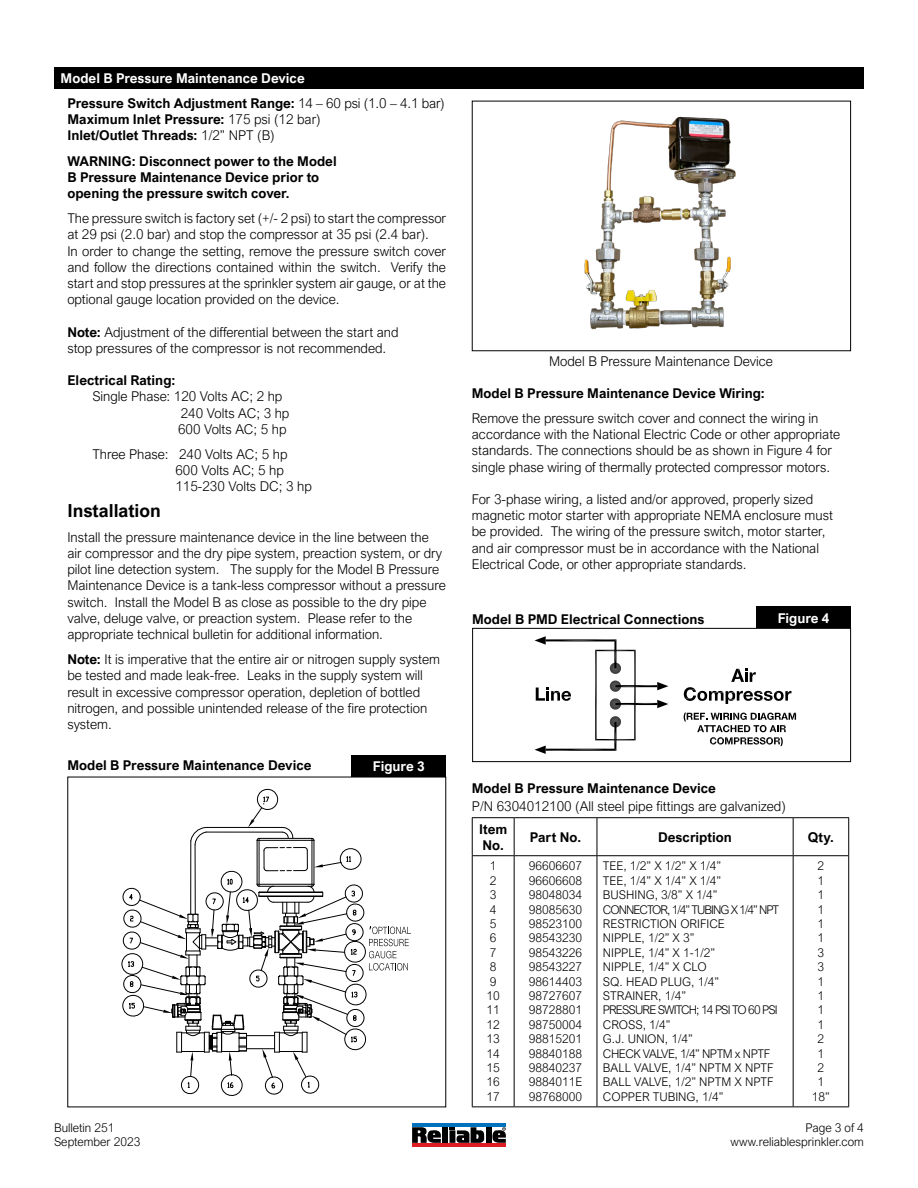
<style>
.page{position:relative;width:918px;height:1188px;background:#fff}
.page>*{position:absolute;margin:0;border:0;box-sizing:border-box;transform-origin:0 0}
.t1{font:700 18px "Arial Nova";color:#000}
.t2{font:300 13.5px/16.2px "Arial Nova";color:#000}
.t3{font:700 13.5px/16.2px "Arial Nova";color:#000}
.t4{font:700 13.5px "Arial Nova";color:#fff}
.t5{font:300 12px/14.4px "Arial Nova";color:#000}
.s1{font-weight:300}
.s2{font-weight:700}
</style>
<div class="page">
<hr style="left:472px;top:817px;width:42px;height:1px;background:#000">
<hr style="left:472px;top:818px;width:1px;height:37px;background:#000">
<hr style="left:514px;top:817px;width:83px;height:1px;background:#000">
<hr style="left:514px;top:818px;width:1px;height:37px;background:#000">
<hr style="left:597px;top:817px;width:196px;height:1px;background:#000">
<hr style="left:597px;top:818px;width:1px;height:37px;background:#000">
<hr style="left:793px;top:817px;width:56px;height:1px;background:#000">
<hr style="left:793px;top:818px;width:1px;height:37px;background:#000">
<hr style="left:848px;top:818px;width:1px;height:37px;background:#000">
<hr style="left:472px;top:855px;width:42px;height:1px;background:#000">
<hr style="left:472px;top:856px;width:1px;height:250px;background:#000">
<hr style="left:514px;top:855px;width:83px;height:1px;background:#000">
<hr style="left:514px;top:856px;width:1px;height:250px;background:#000">
<hr style="left:597px;top:855px;width:196px;height:1px;background:#000">
<hr style="left:597px;top:856px;width:1px;height:250px;background:#000">
<hr style="left:793px;top:855px;width:56px;height:1px;background:#000">
<hr style="left:793px;top:856px;width:1px;height:250px;background:#000">
<hr style="left:848px;top:856px;width:1px;height:250px;background:#000">
<hr style="left:472px;top:1106px;width:42px;height:1px;background:#000">
<hr style="left:514px;top:1106px;width:83px;height:1px;background:#000">
<hr style="left:597px;top:1106px;width:196px;height:1px;background:#000">
<hr style="left:793px;top:1106px;width:56px;height:1px;background:#000">
<svg style="left:412px;top:1127px;width:29px;height:16px"></svg>
<div style="left:442px;top:1127px;width:6px;height:16px;background:#000"></div>
<div style="left:486px;top:1127px;width:5px;height:16px;background:#000"></div>
<svg style="left:449px;top:1127px;width:35px;height:16px"></svg>
<svg style="left:492px;top:1127px;width:14px;height:16px"></svg>
<hr style="left:412px;top:1143px;width:94px;height:4px;background:#de1c24">
<hr style="left:412px;top:1123px;width:94px;height:4px;background:#0072bc">
<svg style="left:122px;top:788px;width:289px;height:308px"></svg>
<div style="left:352px;top:756px;width:94px;height:21px;background:#000"></div>
<div style="left:54px;top:67px;width:810px;height:21px;background:#000"></div>
<img style="left:571px;top:116px;width:179px;height:236px">
<svg style="left:535px;top:636px;width:133px;height:118px"></svg>
<svg style="left:683px;top:669px;width:108px;height:35px"></svg>
<svg style="left:683px;top:713px;width:113px;height:33px"></svg>
<div style="left:472px;top:628px;width:379px;height:134px;border:1px solid #000"></div>
<div style="left:756px;top:607px;width:95px;height:21px;background:#000"></div>
<p class="t4" style="left:61px;top:70px;width:246px">Model B Pressure Maintenance Device</p>
<p class="t3" style="left:67px;top:95px;width:379px">Pressure Switch Adjustment Range: <span class="s1">14 – 60 psi (1.0 – 4.1 bar)<br></span>Maximum Inlet Pressure: <span class="s1">175 psi (12 bar)<br></span>Inlet/Outlet Threads: <span class="s1">1/2” NPT (B)</span></p>
<p class="t3" style="left:67px;top:153px;width:271px">WARNING: Disconnect power to the Model<br>B Pressure Maintenance Device prior to opening the pressure switch cover.</p>
<p class="t2" style="left:67px;top:210px;width:380px">The pressure switch is factory set (+/- 2 psi) to start the compressor at 29 psi (2.0 bar) and stop the compressor at 35 psi (2.4 bar).<br>In order to change the setting, remove the pressure switch cover and follow the directions contained within the switch. Verify the start and stop pressures at the sprinkler system air gauge, or at the optional gauge location provided on the device.</p>
<p class="t2" style="left:67px;top:324px;width:333px"><span class="s2">Note:</span> Adjustment of the differential between the start and stop pressures of the compressor is not recommended.</p>
<p class="t3" style="left:67px;top:372px;width:110px">Electrical Rating:</p>
<p class="t2" style="left:178px;top:388px;width:113px;text-indent:-86px">Single Phase: 120 Volts AC; 2 hp<br>240 Volts AC; 3 hp<br>600 Volts AC; 5 hp</p>
<p class="t2" style="left:175px;top:446px;width:138px;text-indent:-83px">Three Phase: 240 Volts AC; 5 hp<br>600 Volts AC; 5 hp<br>115-230 Volts DC; 3 hp</p>
<h1 class="t1" style="left:67px;top:500px;width:95px">Installation</h1>
<p class="t2" style="left:67px;top:529px;width:380px">Install the pressure maintenance device in the line between the air compressor and the dry pipe system, preaction system, or dry pilot line detection system. The supply for the Model B Pressure Maintenance Device is a tank-less compressor without a pressure switch. Install the Model B as close as possible to the dry pipe valve, deluge valve, or preaction system. Please refer to the appropriate technical bulletin for additional information.</p>
<p class="t2" style="left:67px;top:651px;width:374px"><span class="s2">Note:</span> It is imperative that the entire air or nitrogen supply system be tested and made leak-free. Leaks in the supply system will result in excessive compressor operation, depletion of bottled nitrogen, and possible unintended release of the fire protection system.</p>
<p class="t3" style="left:67px;top:757px;width:246px">Model B Pressure Maintenance Device</p>
<p class="t4" style="left:373px;top:759px;width:53px">Figure 3</p>
<p class="t2" style="left:549px;top:353px;width:225px">Model B Pressure Maintenance Device</p>
<p class="t3" style="left:472px;top:385px;width:295px">Model B Pressure Maintenance Device Wiring:</p>
<p class="t2" style="left:472px;top:410px;width:370px">Remove the pressure switch cover and connect the wiring in accordance with the National Electric Code or other appropriate standards. The connections should be as shown in Figure 4 for single phase wiring of thermally protected compressor motors.</p>
<p class="t2" style="left:472px;top:491px;width:363px">For 3-phase wiring, a listed and/or approved, properly sized magnetic motor starter with appropriate NEMA enclosure must be provided. The wiring of the pressure switch, motor starter, and air compressor must be in accordance with the National Electrical Code, or other appropriate standards.</p>
<p class="t3" style="left:472px;top:611px;width:234px">Model B PMD Electrical Connections</p>
<p class="t4" style="left:778px;top:610px;width:53px">Figure 4</p>
<p class="t3" style="left:472px;top:780px;width:246px">Model B Pressure Maintenance Device</p>
<p class="t2" style="left:472px;top:798px;width:316px">P/N 6304012100 (All steel pipe fittings are galvanized)</p>
<p class="t3" style="left:479px;top:821px;width:30px">Item<br>No.</p>
<p class="t3" style="left:530px;top:829px;width:53px">Part No.</p>
<p class="t3" style="left:658px;top:829px;width:75px">Description</p>
<p class="t3" style="left:808px;top:829px;width:27px">Qty.</p>
<p class="t5" style="left:487px;top:859px;width:15px">1<br>2<br>3<br>4<br>5<br>6<br>7<br>8<br>9<br>10<br>11<br>12<br>13<br>14<br>15<br>16<br>17</p>
<p class="t5" style="left:529px;top:859px;width:55px;text-align:justify">96606607<br>96606608<br>98048034<br>98085630<br>98523100<br>98543230<br>98543226<br>98543227<br>98614403<br>98727607<br>98728801<br>98750004<br>98815201<br>98840188<br>98840237<br>9884011E 98768000</p>
<p class="t5" style="left:603px;top:859px;width:178px">TEE, 1/2” X 1/2” X 1/4”<br>TEE, 1/4” X 1/4” X 1/4”<br>BUSHING, 3/8” X 1/4”<br>CONNECTOR, 1/4” TUBING X 1/4” NPT<br>RESTRICTION ORIFICE<br>NIPPLE, 1/2” X 3”<br>NIPPLE, 1/4” X 1-1/2”<br>NIPPLE, 1/4” X CLO<br>SQ. HEAD PLUG, 1/4”<br>STRAINER, 1/4”<br>PRESSURE SWITCH; 14 PSI TO 60 PSI<br>CROSS, 1/4”<br>G.J. UNION, 1/4”<br>CHECK VALVE, 1/4” NPTM x NPTF<br>BALL VALVE, 1/4” NPTM X NPTF<br>BALL VALVE, 1/2” NPTM X NPTF<br>COPPER TUBING, 1/4”</p>
<p class="t5" style="left:812px;top:859px;width:20px;text-align:center">2<br>1<br>1<br>1<br>1<br>1<br>3<br>3<br>1<br>1<br>1<br>1<br>2<br>1<br>2<br>1<br>18”</p>
<p class="t5" style="left:54px;top:1120px;width:88px">Bulletin 251<br>September 2023</p>
<p class="t5" style="left:730px;top:1120px;width:135px;text-align:right">Page 3 of 4 www.reliablesprinkler.com</p>
</div>
